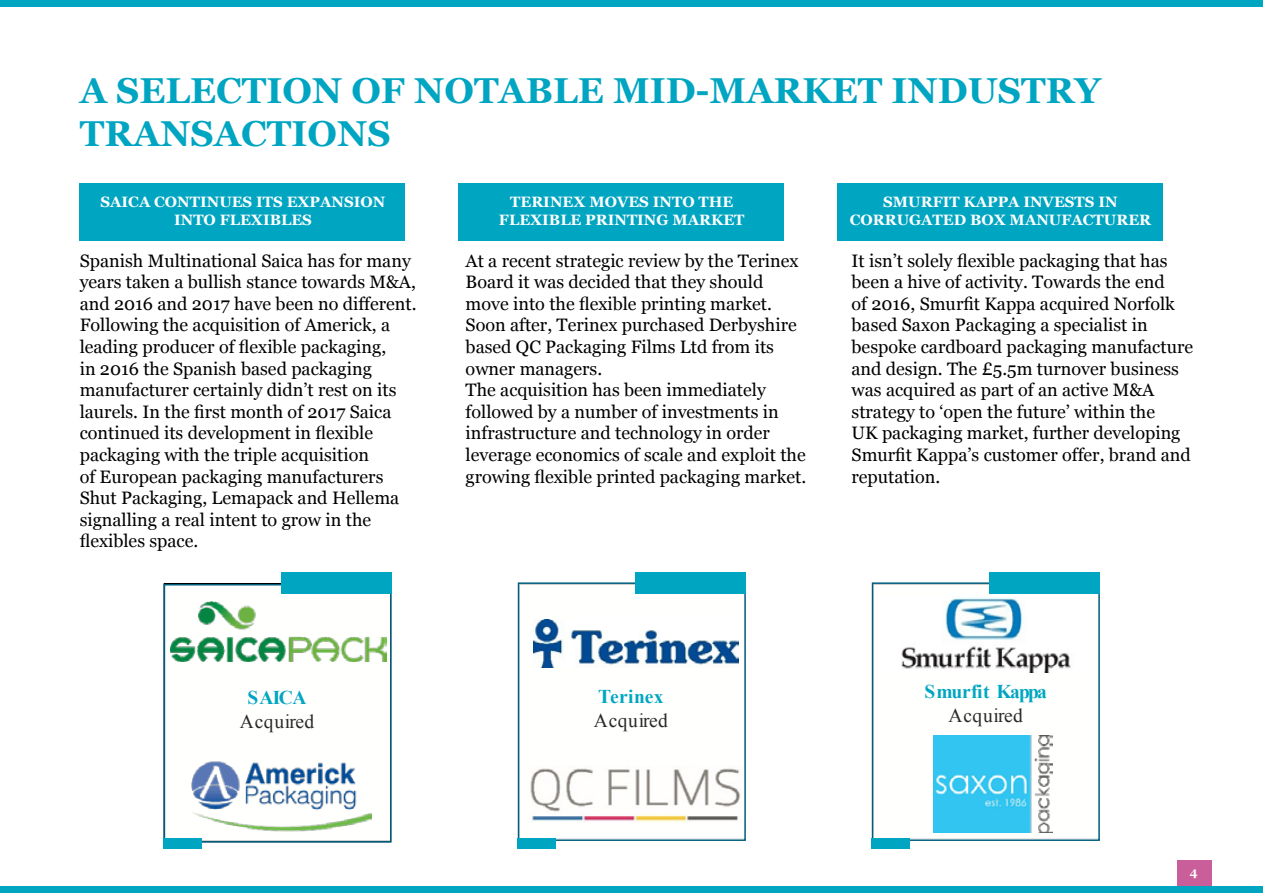
<style>
.page{position:relative;width:1263px;height:893px;background:#fff}
.page>*{position:absolute;margin:0;border:0;box-sizing:border-box;transform-origin:0 0}
.t1{font:700 36px/43.2px "Georgia";color:#00a5c1}
.t2{font:19.5px "Times New Roman";letter-spacing:.02em;color:#292929}
.t3{font:700 19.5px "Times New Roman";letter-spacing:-.02em;color:#00a6c1}
.t4{font:700 19.5px "Times New Roman";letter-spacing:.02em;color:#00a6c1}
.t5{font:18px/21.6px "Georgia";color:#000}
.t6{font:700 15px/18px "Georgia";color:#fff;text-align:center}
.t7{font:700 12px "Georgia";color:#fff}
</style>
<div class="page">
<div style="left:1178px;top:860px;width:34px;height:33px;background:#ca5e9b"></div>
<div style="left:0;top:0;width:1263px;height:6px;background:#00a5c1"></div>
<div style="left:0;top:887px;width:1263px;height:6px;background:#00a5c1"></div>
<img style="left:191px;top:761px;width:180px;height:78px">
<img style="left:170px;top:601px;width:216px;height:60px">
<img style="left:527px;top:768px;width:214px;height:54px">
<img style="left:533px;top:619px;width:206px;height:48px">
<svg style="left:933px;top:596px;width:120px;height:237px"></svg>
<img style="left:934px;top:735px;width:118px;height:97px">
<img style="left:901px;top:597px;width:170px;height:75px">
<div style="left:80px;top:183px;width:325px;height:57px;background:#00a5c1"></div>
<div style="left:458px;top:183px;width:326px;height:57px;background:#00a5c1"></div>
<div style="left:837px;top:183px;width:325px;height:57px;background:#00a5c1"></div>
<div style="left:163px;top:584px;width:228px;height:258px;border:2px solid #005d7e"></div>
<div style="left:281px;top:573px;width:111px;height:21px;background:#00a5c1"></div>
<div style="left:163px;top:839px;width:39px;height:10px;background:#00a5c1"></div>
<div style="left:872px;top:582px;width:228px;height:259px;border:2px solid #005d7e"></div>
<div style="left:989px;top:573px;width:111px;height:21px;background:#00a5c1"></div>
<div style="left:871px;top:839px;width:39px;height:10px;background:#00a5c1"></div>
<div style="left:518px;top:582px;width:228px;height:259px;border:2px solid #005d7e"></div>
<div style="left:517px;top:839px;width:39px;height:10px;background:#00a5c1"></div>
<div style="left:635px;top:573px;width:111px;height:21px;background:#00a5c1"></div>
<h1 class="t1" style="left:80px;top:69px;width:1022px">A SELECTION OF NOTABLE MID-MARKET INDUSTRY<br>TRANSACTIONS</h1>
<p class="t6" style="left:100px;top:193px;width:286px">SAICA CONTINUES ITS EXPANSION<br>INTO FLEXIBLES</p>
<p class="t6" style="left:499px;top:193px;width:247px">TERINEX MOVES INTO THE<br>FLEXIBLE PRINTING MARKET</p>
<p class="t6" style="left:850px;top:193px;width:303px">SMURFIT KAPPA INVESTS IN<br>CORRUGATED BOX MANUFACTURER</p>
<p class="t5" style="left:80px;top:250px;width:338px">Spanish Multinational Saica has for many years taken a bullish stance towards M&amp;A, and 2016 and 2017 have been no different.<br>Following the acquisition of Americk, a leading producer of flexible packaging,<br>in 2016 the Spanish based packaging manufacturer certainly didn’t rest on its laurels. In the first month of 2017 Saica continued its development in flexible packaging with the triple acquisition<br>of European packaging manufacturers Shut Packaging, Lemapack and Hellema signalling a real intent to grow in the flexibles space.</p>
<p class="t5" style="left:466px;top:250px;width:342px">At a recent strategic review by the Terinex Board it was decided that they should move into the flexible printing market.<br>Soon after, Terinex purchased Derbyshire based QC Packaging Films Ltd from its owner managers.<br>The acquisition has been immediately followed by a number of investments in infrastructure and technology in order leverage economics of scale and exploit the growing flexible printed packaging market.</p>
<p class="t5" style="left:851px;top:250px;width:343px">It isn’t solely flexible packaging that has been a hive of activity. Towards the end<br>of 2016, Smurfit Kappa acquired Norfolk based Saxon Packaging a specialist in bespoke cardboard packaging manufacture and design. The £5.5m turnover business was acquired as part of an active M&amp;A strategy to ‘open the future’ within the<br>UK packaging market, further developing Smurfit Kappa’s customer offer, brand and reputation.</p>
<p class="t3" style="left:247px;top:684px;width:61px">SAICA</p>
<p class="t2" style="left:240px;top:708px;width:76px">Acquired</p>
<p class="t4" style="left:598px;top:683px;width:67px">Terinex</p>
<p class="t2" style="left:594px;top:707px;width:76px">Acquired</p>
<p class="t3" style="left:924px;top:678px;width:124px">Smurfit Kappa</p>
<p class="t2" style="left:948px;top:703px;width:76px">Acquired</p>
<p class="t7" style="left:1190px;top:864px;width:9px">4</p>
</div>
